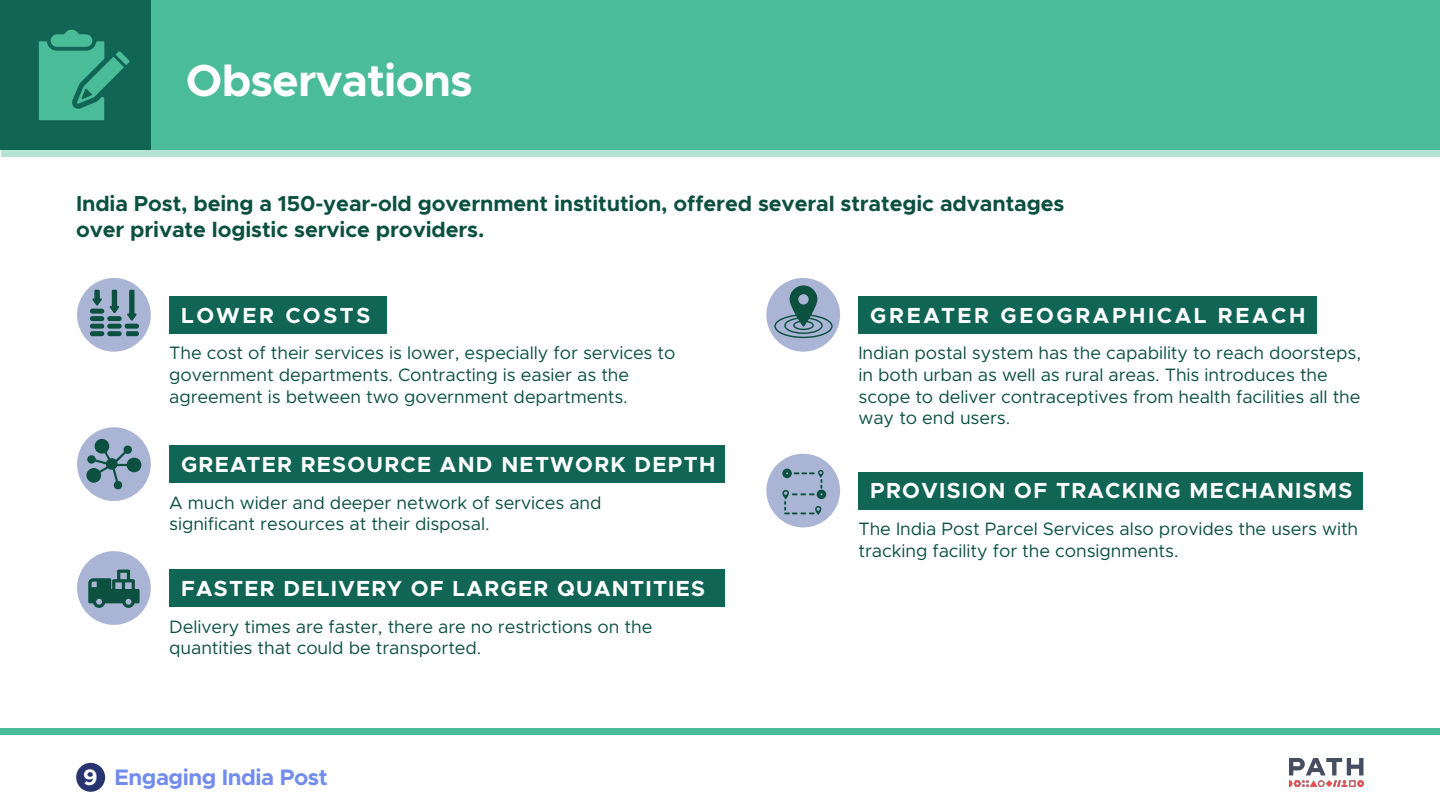
<style>
.page{position:relative;width:1440px;height:810px;background:#fff}
.page>*{position:absolute;margin:0;border:0;box-sizing:border-box;transform-origin:0 0}
.t1{font:700 45px "Metropolis";letter-spacing:-.02em;color:#fff}
.t2{font:700 22.5px "Metropolis";letter-spacing:-.02em;color:#728ced}
.t3{font:700 21.9px "Metropolis";letter-spacing:.06em;color:#fff}
.t4{font:700 21.9px "Metropolis";letter-spacing:.12em;color:#fff}
.t5{font:700 21.75px/26.1px "Metropolis";letter-spacing:-.005em;color:#0c5140}
.t6{font:18px/21.6px "Metropolis";letter-spacing:-.005em;color:#0c5140}
.s1{color:#fff}
</style>
<div class="page">
<div style="left:1px;top:8px;width:1439px;height:149px;background:linear-gradient(to right,#b5e3d4,#b5e3d4)"></div>
<div style="left:1px;top:0;width:1439px;height:149px;background:#4abc97"></div>
<div style="left:0;top:0;width:151px;height:149px;background:#116554"></div>
<div style="left:0;top:728px;width:1440px;height:74px;background:#4abc97"></div>
<div style="left:0;top:736px;width:1440px;height:74px;background:#fff"></div>
<div style="left:76px;top:763px;width:29px;height:29px;background:#28346f;border-radius:50%"></div>
<div style="left:77px;top:278px;width:74px;height:74px;background:#aab5d6;border-radius:50%"></div>
<div style="left:169px;top:296px;width:218px;height:38px;background:#116554"></div>
<div style="left:77px;top:427px;width:74px;height:74px;background:#aab5d6;border-radius:50%"></div>
<div style="left:169px;top:445px;width:556px;height:38px;background:#116554"></div>
<div style="left:766px;top:278px;width:74px;height:74px;background:#aab5d6;border-radius:50%"></div>
<div style="left:859px;top:296px;width:458px;height:38px;background:#116554"></div>
<div style="left:766px;top:454px;width:74px;height:73px;background:#aab5d6;border-radius:50%"></div>
<div style="left:859px;top:472px;width:504px;height:37px;background:#116554"></div>
<div style="left:77px;top:551px;width:74px;height:74px;background:#aab5d6;border-radius:50%"></div>
<div style="left:169px;top:569px;width:556px;height:38px;background:#116554"></div>
<svg style="left:39px;top:30px;width:91px;height:90px"></svg>
<svg style="left:90px;top:290px;width:49px;height:46px"></svg>
<svg style="left:86px;top:439px;width:56px;height:51px"></svg>
<svg style="left:88px;top:570px;width:52px;height:38px"></svg>
<svg style="left:774px;top:285px;width:59px;height:53px"></svg>
<svg style="left:782px;top:469px;width:44px;height:46px"></svg>
<img style="left:1290px;top:758px;width:73px;height:29px">
<h1 class="t1" style="left:186px;top:52px;width:288px">Observations</h1>
<p class="t5" style="left:76px;top:191px;width:990px">India Post, being a 150-year-old government institution, offered several strategic advantages over private logistic service providers.</p>
<p class="t4" style="left:181px;top:301px;width:191px">LOWER COSTS</p>
<p class="t6" style="left:169px;top:342px;width:508px">The cost of their services is lower, especially for services to government departments. Contracting is easier as the agreement is between two government departments.</p>
<p class="t3" style="left:181px;top:451px;width:536px">GREATER RESOURCE AND NETWORK DEPTH</p>
<p class="t6" style="left:169px;top:492px;width:434px">A much wider and deeper network of services and significant resources at their disposal.</p>
<p class="t3" style="left:181px;top:574px;width:526px">FASTER DELIVERY OF LARGER QUANTITIES</p>
<p class="t6" style="left:169px;top:616px;width:485px">Delivery times are faster, there are no restrictions on the quantities that could be transported.</p>
<p class="t2" style="left:83px;top:763px;width:246px"><span class="s1">9</span> Engaging India Post</p>
<p class="t4" style="left:870px;top:301px;width:437px">GREATER GEOGRAPHICAL REACH</p>
<p class="t6" style="left:859px;top:342px;width:504px">Indian postal system has the capability to reach doorsteps, in both urban as well as rural areas. This introduces the scope to deliver contraceptives from health facilities all the way to end users.</p>
<p class="t3" style="left:870px;top:477px;width:483px">PROVISION OF TRACKING MECHANISMS</p>
<p class="t6" style="left:859px;top:518px;width:501px">The India Post Parcel Services also provides the users with tracking facility for the consignments.</p>
</div>
